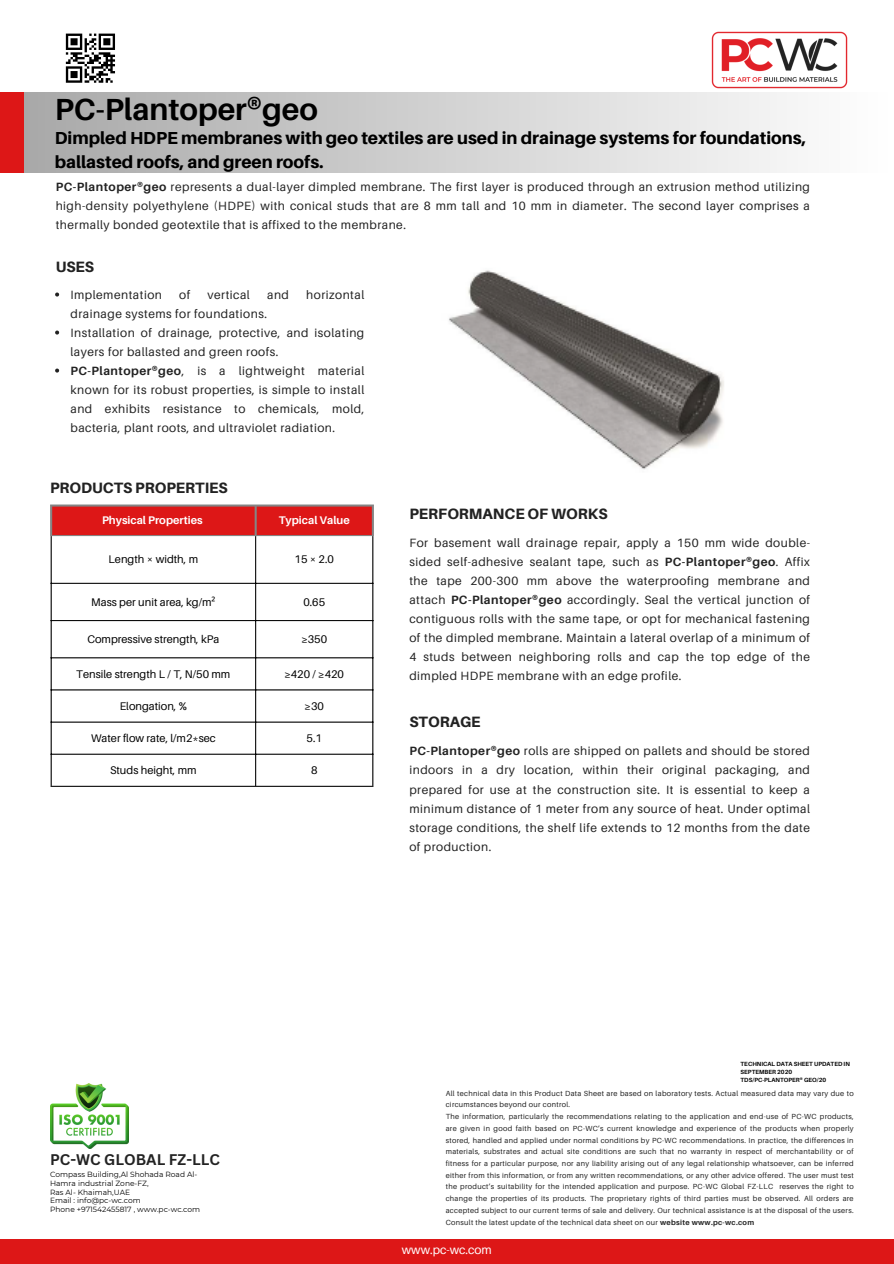
<style>
.page{position:relative;width:894px;height:1264px;background:#fff}
.page>*{position:absolute;margin:0;border:0;box-sizing:border-box;transform-origin:0 0}
.t1{font:700 30.6px "Aileron";color:#000}
.t2{font:800 17.4px/23.7px "Aileron";color:#000}
.t3{font:800 15px "Aileron";color:#222}
.t4{font:700 15px "Canva Sans";color:#232323}
.t5{font:12px/19px "Aileron";letter-spacing:.04em;color:#222;text-align:justify}
.t6{font:12px "Aileron";color:#fff}
.t7{font:11.1px "Aileron";color:#000}
.t8{font:700 11.1px "Aileron";color:#fff}
.t9{font:7.5px/8.7px "Montserrat";color:#000}
.t10{font:7.35px/11.7px "Aileron";letter-spacing:.04em;color:#222}
.t11{font:700 6px/7.9px "Aileron";color:#000}
.s1{font-weight:700}
.s2{font-family:"Noto Sans"}
</style>
<div class="page">
<div style="left:0;top:93px;width:887px;height:80px;background:linear-gradient(to right,#a6a6a6,#fefefe)"></div>
<div style="left:0;top:93px;width:24px;height:80px;background:#dd1717"></div>
<div style="left:52px;top:506px;width:320px;height:29px;background:#dd1717"></div>
<hr style="left:51px;top:536px;width:1px;height:249px;background:#000">
<hr style="left:255px;top:536px;width:1px;height:249px;background:#000">
<hr style="left:372px;top:536px;width:1px;height:249px;background:#000">
<hr style="left:51px;top:583px;width:322px;height:1px;background:#000">
<hr style="left:51px;top:620px;width:322px;height:1px;background:#000">
<hr style="left:51px;top:657px;width:322px;height:1px;background:#000">
<hr style="left:51px;top:689px;width:322px;height:1px;background:#000">
<hr style="left:51px;top:721px;width:322px;height:1px;background:#000">
<hr style="left:51px;top:753px;width:322px;height:1px;background:#000">
<hr style="left:51px;top:785px;width:322px;height:1px;background:#000">
<hr style="left:52px;top:535px;width:320px;height:1px;background:#848484">
<hr style="left:50px;top:506px;width:2px;height:30px;background:#848484">
<hr style="left:254px;top:506px;width:2px;height:30px;background:#848484">
<hr style="left:372px;top:506px;width:2px;height:30px;background:#848484">
<hr style="left:50px;top:504px;width:324px;height:2px;background:#848484">
<div style="left:0;top:1238px;width:893px;height:25px;background:#dd1717"></div>
<img style="left:711px;top:31px;width:136px;height:58px">
<svg style="left:66px;top:34px;width:49px;height:49px"></svg>
<img style="left:50px;top:1083px;width:79px;height:65px">
<img style="left:449px;top:270px;width:275px;height:200px">
<svg style="left:55px;top:292px;width:4px;height:4px"></svg>
<svg style="left:55px;top:330px;width:4px;height:4px"></svg>
<svg style="left:55px;top:368px;width:4px;height:4px"></svg>
<p class="t1" style="left:55px;top:90px;width:264px">PC-Plantoper®geo</p>
<p class="t2" style="left:55px;top:126px;width:752px">Dimpled HDPE membranes with geo textiles are used in drainage systems for foundations, ballasted roofs, and green roofs.</p>
<p class="t5" style="left:56px;top:177px;width:755px"><span class="s1">PC-Plantoper®geo</span> represents a dual-layer dimpled membrane. The first layer is produced through an extrusion method utilizing high-density polyethylene (HDPE) with conical studs that are 8 mm tall and 10 mm in diameter. The second layer comprises a thermally bonded geotextile that is affixed to the membrane.</p>
<p class="t3" style="left:56px;top:258px;width:40px">USES</p>
<p class="t5" style="left:70px;top:284px;width:93px">Implementation</p>
<p class="t5" style="left:179px;top:284px;width:12px">of</p>
<p class="t5" style="left:207px;top:284px;width:44px">vertical</p>
<p class="t5" style="left:267px;top:284px;width:23px">and</p>
<p class="t5" style="left:306px;top:284px;width:60px">horizontal</p>
<p class="t5" style="left:70px;top:303px;width:198px">drainage systems for foundations.</p>
<p class="t5" style="left:70px;top:322px;width:295px">Installation of drainage, protective, and isolating layers for ballasted and green roofs.</p>
<p class="t5" style="left:70px;top:360px;width:295px"><span class="s1">PC-Plantoper®geo</span>, is a lightweight material known for its robust properties, is simple to install and exhibits resistance to chemicals, mold, bacteria, plant roots, and ultraviolet radiation.</p>
<h3 class="t3" style="left:50px;top:479px;width:179px">PRODUCTS PROPERTIES</h3>
<p class="t8" style="left:102px;top:513px;width:102px">Physical Properties</p>
<p class="t8" style="left:278px;top:513px;width:73px">Typical Value</p>
<h1 class="t7" style="left:109px;top:552px;width:91px">Length × width, m</h1>
<h2 class="t7" style="left:294px;top:552px;width:41px">15 × 2.0</h2>
<h4 class="t7" style="left:91px;top:595px;width:126px">Mass per unit area, kg/m<span class="s2">²</span></h4>
<h3 class="t7" style="left:303px;top:595px;width:23px">0.65</h3>
<p class="t7" style="left:87px;top:632px;width:133px">Compressive strength, kPa</p>
<p class="t7" style="left:301px;top:632px;width:27px">≥350</p>
<p class="t7" style="left:76px;top:667px;width:156px">Tensile strength L / T, N/50 mm</p>
<h3 class="t7" style="left:284px;top:667px;width:61px">≥420 / ≥420</h3>
<p class="t7" style="left:120px;top:699px;width:69px">Elongation, %</p>
<p class="t7" style="left:304px;top:699px;width:21px">≥30</p>
<p class="t7" style="left:91px;top:731px;width:126px">Water flow rate, l/m2*sec</p>
<p class="t7" style="left:306px;top:731px;width:17px">5.1</p>
<p class="t7" style="left:110px;top:763px;width:88px">Studs height, mm</p>
<p class="t7" style="left:311px;top:763px;width:8px">8</p>
<h5 class="t3" style="left:409px;top:504px;width:200px">PERFORMANCE OF WORKS</h5>
<p class="t5" style="left:409px;top:533px;width:402px">For basement wall drainage repair, apply a 150 mm wide double&shy;sided self-adhesive sealant tape, such as <span class="s1">PC-Plantoper®geo</span>. Affix the tape 200-300 mm above the waterproofing membrane and attach <span class="s1">PC-Plantoper®geo</span> accordingly. Seal the vertical junction of contiguous rolls with the same tape, or opt for mechanical fastening of the dimpled membrane. Maintain a lateral overlap of a minimum of 4 studs between neighboring rolls and cap the top edge of the dimpled HDPE membrane with an edge profile.</p>
<p class="t3" style="left:409px;top:712px;width:73px">STORAGE</p>
<h5 class="t5" style="left:409px;top:741px;width:402px"><span class="s1">PC-Plantoper®geo</span> rolls are shipped on pallets and should be stored indoors in a dry location, within their original packaging, and prepared for use at the construction site. It is essential to keep a minimum distance of 1 meter from any source of heat. Under optimal storage conditions, the shelf life extends to 12 months from the date of production.</h5>
<h4 class="t4" style="left:50px;top:1148px;width:171px">PC-WC GLOBAL FZ-LLC</h4>
<h3 class="t9" style="left:50px;top:1170px;width:151px">Compass Building,Al Shohada Road Al-<br>Hamra industrial Zone-FZ,<br>Ras Al- Khaimah,UAE<br>Email : info@pc-wc.com<br>Phone +971542455817 , www.pc-wc.com</h3>
<p class="t11" style="left:740px;top:1059px;width:111px">TECHNICAL DATA SHEET UPDATED IN<br>SEPTEMBER 2020</p>
<h3 class="t11" style="left:740px;top:1075px;width:87px">TDS/PC-PLANTOPER® GEO/20</h3>
<h4 class="t10" style="left:445px;top:1087px;width:409px">All technical data in this Product Data Sheet are based on laboratory tests. Actual measured data may vary due to circumstances beyond our control.<br>The information, particularly the recommendations relating to the application and end-use of PC-WC products, are given in good faith based on PC-WC’s current knowledge and experience of the products when properly stored, handled and applied under normal conditions by PC-WC recommendations. In practice, the differences in materials, substrates and actual site conditions are such that no warranty in respect of merchantability or of fitness for a particular purpose, nor any liability arising out of any legal relationship whatsoever, can be inferred either from this information, or from any written recommendations, or any other advice offered. The user must test the product’s suitability for the intended application and purpose. PC-WC Global FZ-LLC reserves the right to change the properties of its products. The proprietary rights of third parties must be observed. All orders are accepted subject to our current terms of sale and delivery. Our technical assistance is at the disposal of the users.<br>Consult the latest update of the technical data sheet on our <span class="s1">website www.pc-wc.com</span></h4>
<p class="t6" style="left:402px;top:1242px;width:91px">www.pc-wc.com</p>
</div>
